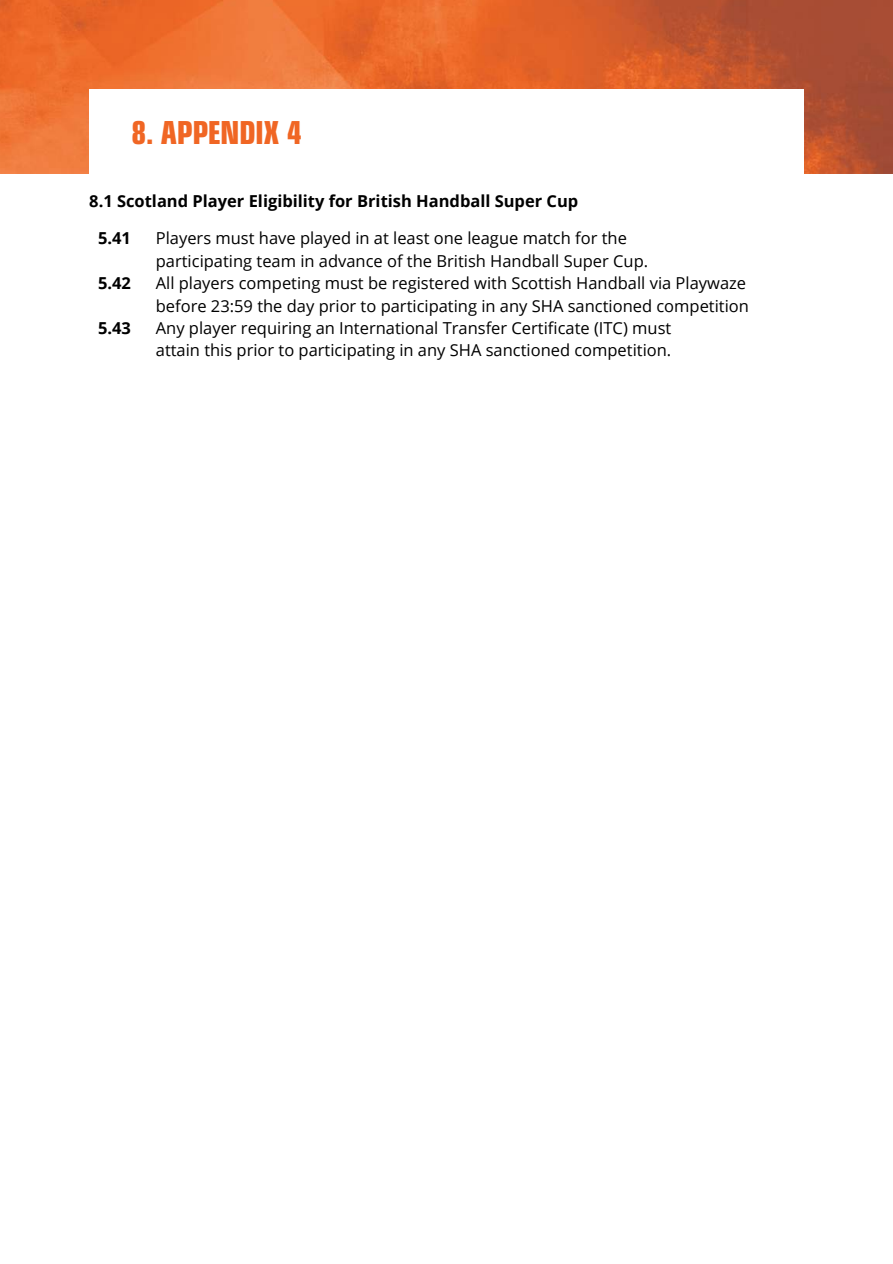
<style>
.page{position:relative;width:893px;height:1264px;background:#fff}
.page>*{position:absolute;margin:0;border:0;box-sizing:border-box;transform-origin:0 0}
.t1{font:700 32.55px "Eurostile Condensed BQ";color:#f06624}
.t2{font:16.5px/22.5px "Open Sans";color:#000}
.t3{font:700 16.5px "Open Sans";color:#000}
</style>
<div class="page">
<img style="left:0;top:0;width:892px;height:174px">
<div style="left:89px;top:89px;width:714px;height:268px;background:#fff"></div>
<h1 class="t1" style="left:131px;top:115px;width:173px">8. APPENDIX 4</h1>
<p class="t3" style="left:89px;top:189px;width:490px">8.1 Scotland Player Eligibility for British Handball Super Cup</p>
<p class="t3" style="left:98px;top:226px;width:34px">5.41</p>
<p class="t3" style="left:98px;top:271px;width:34px">5.42</p>
<p class="t3" style="left:98px;top:316px;width:34px">5.43</p>
<p class="t2" style="left:156px;top:226px;width:594px">Players must have played in at least one league match for the<br>participating team in advance of the British Handball Super Cup.<br>All players competing must be registered with Scottish Handball via Playwaze before 23:59 the day prior to participating in any SHA sanctioned competition Any player requiring an International Transfer Certificate (ITC) must<br>attain this prior to participating in any SHA sanctioned competition.</p>
</div>
